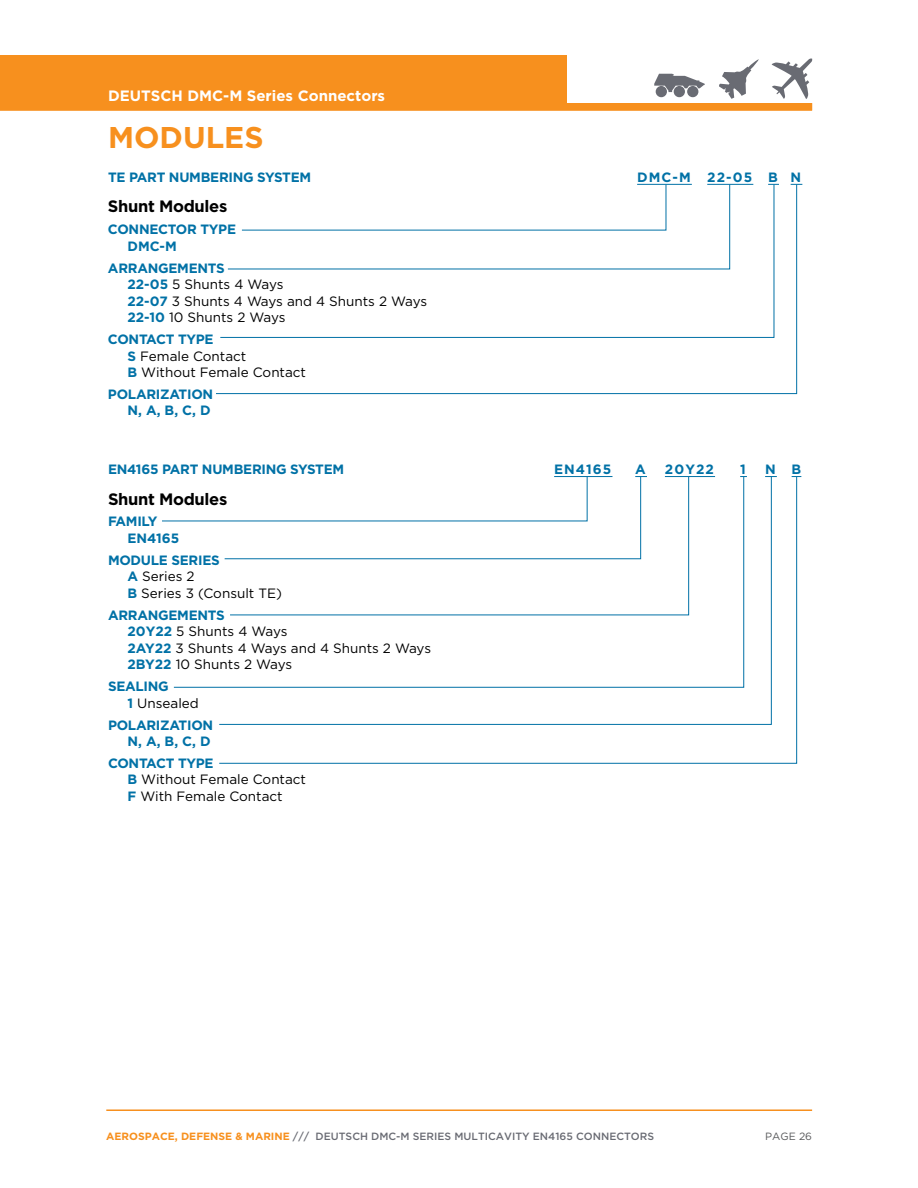
<style>
.page{position:relative;width:918px;height:1188px;background:#fff}
.page>*{position:absolute;margin:0;border:0;box-sizing:border-box;transform-origin:0 0}
.t1{font:700 30px "Gotham";color:#f7901e}
.PRODUCT_TYPE{font:700 16.5px "Gotham";letter-spacing:-.02em;color:#000}
.Name_of_product{font:700 15px "Gotham";color:#fff}
.PRODUCT_TYPE-2{font:13.5px/16.5px "Gotham";color:#000}
.PRODUCT_TYPE-3{font:700 13.5px/16.5px "Gotham";letter-spacing:-.02em;color:#0071a6}
.t2{font:500 10.5px "Gotham";color:#696b73}
.t3{font:10.5px "Gotham";color:#58595b}
.s1{font-weight:700;color:#0071a6}
.s2{font-weight:400;color:#000}
.s3{font-weight:700;color:#f7901e}
</style>
<div class="page">
<div style="left:0;top:55px;width:567px;height:53px;background:#f7901e"></div>
<hr style="left:106px;top:1109px;width:706px;height:2px;background:#f7901e">
<svg style="left:772px;top:58px;width:41px;height:41px"></svg>
<svg style="left:719px;top:59px;width:40px;height:40px"></svg>
<div style="left:674px;top:86px;width:11px;height:11px;background:#696b73;border-radius:50%"></div>
<div style="left:687px;top:86px;width:11px;height:11px;background:#696b73;border-radius:50%"></div>
<svg style="left:654px;top:74px;width:51px;height:18px"></svg>
<div style="left:656px;top:86px;width:11px;height:11px;background:#696b73;border-radius:50%"></div>
<div style="left:0;top:103px;width:812px;height:8px;background:#f7901e"></div>
<svg style="left:216px;top:184px;width:581px;height:210px"></svg>
<svg style="left:218px;top:476px;width:579px;height:288px"></svg>
<p class="Name_of_product" style="left:108px;top:86px;width:279px">DEUTSCH DMC-M Series Connectors</p>
<p class="t1" style="left:108px;top:118px;width:157px">MODULES</p>
<p class="PRODUCT_TYPE-3" style="left:108px;top:169px;width:205px">TE PART NUMBERING SYSTEM</p>
<p class="PRODUCT_TYPE-3" style="left:637px;top:169px;width:166px">DMC-M 22-05 B N</p>
<p class="PRODUCT_TYPE" style="left:108px;top:196px;width:121px">Shunt Modules</p>
<p class="PRODUCT_TYPE-3" style="left:127px;top:221px;width:110px;text-indent:-20px">CONNECTOR TYPE<br>DMC-M</p>
<p class="PRODUCT_TYPE-2" style="left:127px;top:259px;width:301px;text-indent:-20px"><span class="s1">ARRANGEMENTS<br>22-05</span> 5 Shunts 4 Ways<br><span class="s1">22-07</span> 3 Shunts 4 Ways and 4 Shunts 2 Ways<br><span class="s1">22-10</span> 10 Shunts 2 Ways</p>
<p class="PRODUCT_TYPE-2" style="left:127px;top:331px;width:180px;text-indent:-20px"><span class="s1">CONTACT TYPE<br>S</span> Female Contact<br><span class="s1">B</span> Without Female Contact</p>
<p class="PRODUCT_TYPE-3" style="left:108px;top:386px;width:107px;text-align:right">POLARIZATION<br>N, A, B, C, D</p>
<p class="PRODUCT_TYPE-3" style="left:108px;top:461px;width:238px">EN4165 PART NUMBERING SYSTEM</p>
<p class="PRODUCT_TYPE-3" style="left:554px;top:461px;width:59px">EN4165</p>
<p class="PRODUCT_TYPE-3" style="left:635px;top:461px;width:12px">A</p>
<p class="PRODUCT_TYPE-3" style="left:665px;top:461px;width:51px">20Y22</p>
<p class="PRODUCT_TYPE-3" style="left:740px;top:461px;width:7px">1</p>
<p class="PRODUCT_TYPE-3" style="left:765px;top:461px;width:38px">N B</p>
<p class="PRODUCT_TYPE" style="left:108px;top:488px;width:121px">Shunt Modules</p>
<p class="PRODUCT_TYPE-3" style="left:128px;top:513px;width:53px;text-indent:-20px">FAMILY<br>EN4165</p>
<p class="PRODUCT_TYPE-2" style="left:128px;top:552px;width:156px;text-indent:-20px"><span class="s1">MODULE SERIES<br>A</span> Series 2<br><span class="s1">B</span> Series 3 (Consult TE)</p>
<p class="PRODUCT_TYPE-2" style="left:128px;top:606px;width:305px;text-indent:-20px"><span class="s1">ARRANGEMENTS<br>20Y22</span> 5 Shunts 4 Ways<br><span class="s1">2AY22</span> 3 Shunts 4 Ways and 4 Shunts 2 Ways<br><span class="s1">2BY22</span> 10 Shunts 2 Ways</p>
<p class="PRODUCT_TYPE-3" style="left:128px;top:678px;width:73px;text-indent:-20px">SEALING<br>1 <span class="s2">Unsealed</span></p>
<p class="PRODUCT_TYPE-3" style="left:108px;top:716px;width:107px;text-align:right">POLARIZATION<br>N, A, B, C, D</p>
<p class="PRODUCT_TYPE-2" style="left:128px;top:755px;width:180px;text-indent:-20px"><span class="s1">CONTACT TYPE<br>B</span> Without Female Contact<br><span class="s1">F</span> With Female Contact</p>
<p class="t2" style="left:106px;top:1129px;width:549px"><span class="s3">AEROSPACE, DEFENSE &amp; MARINE</span> /// DEUTSCH DMC-M SERIES MULTICAVITY EN4165 CONNECTORS</p>
<p class="t3" style="left:765px;top:1129px;width:48px">PAGE 26</p>
</div>
